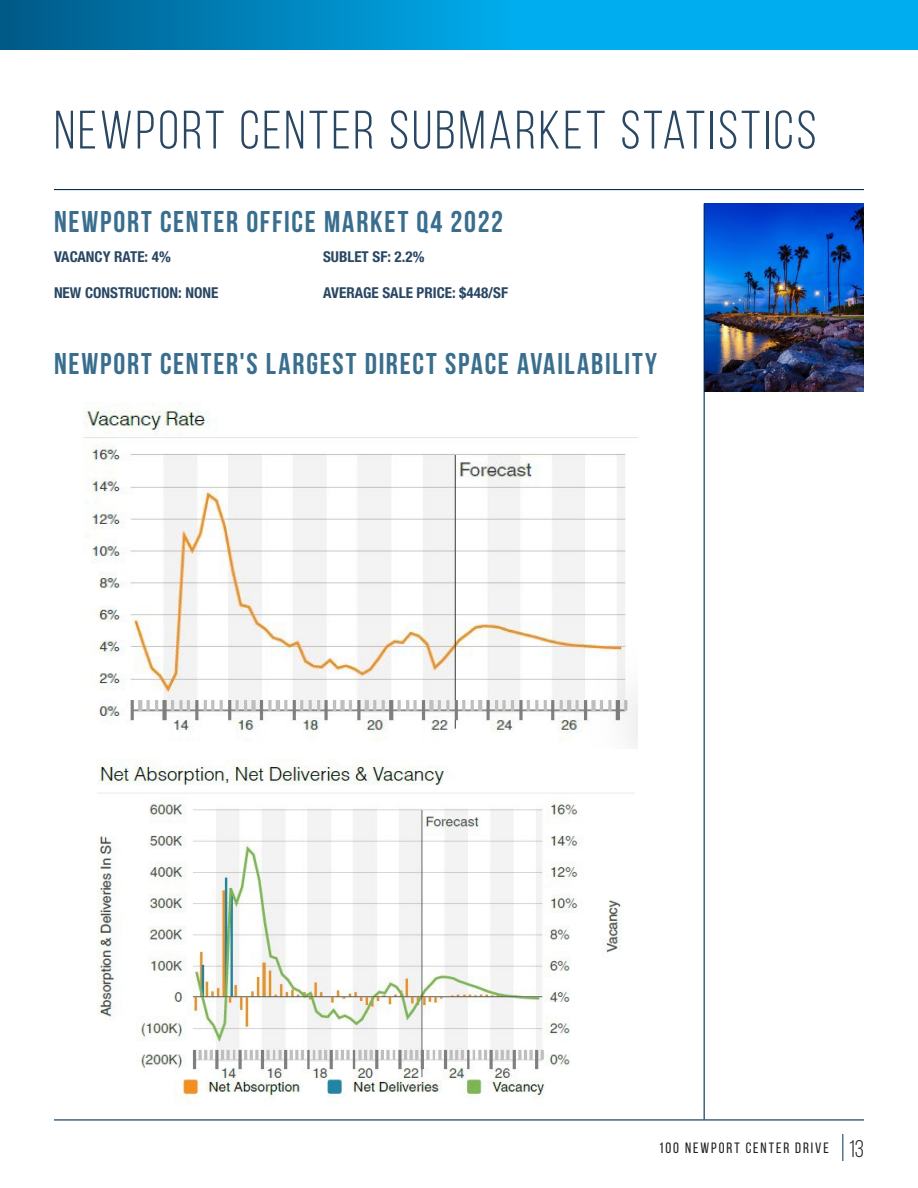
<style>
.page{position:relative;width:918px;height:1188px;background:#fff}
.page>*{position:absolute;margin:0;border:0;box-sizing:border-box;transform-origin:0 0}
.HEADLINE_BLUE{font:54px "Bebas Neue";letter-spacing:.055em;color:#294763}
.SUBHEAD_BLUE_2{font:700 30px "Bebas Neue";letter-spacing:.06em;color:#396e8e}
.chart_copy_bold{font:700 condensed 15px "Helvetica Neue LT Std";color:#294763}
.t1{font:15px "Bebas Neue";letter-spacing:.13em;color:#231f20}
.s1{font-size:24px}
</style>
<div class="page">
<img style="left:705px;top:204px;width:159px;height:188px">
<svg style="left:0;top:0;width:918px;height:50px;background:#0095d1"></svg>
<svg style="left:842px;top:1134px;width:1px;height:27px"></svg>
<hr style="left:54px;top:1119px;width:810px;height:1px;background:#003055">
<hr style="left:54px;top:189px;width:810px;height:1px;background:#003055">
<img style="left:84px;top:402px;width:554px;height:344px">
<img style="left:97px;top:759px;width:538px;height:346px">
<hr style="left:704px;top:204px;width:1px;height:915px;background:#003055">
<p class="HEADLINE_BLUE" style="left:54px;top:101px;width:764px">NEWPORT CENTER SUBMARKET STATISTICS</p>
<p class="SUBHEAD_BLUE_2" style="left:54px;top:205px;width:451px">NEWPORT CENTER OFFICE MARKET Q4 2022</p>
<p class="chart_copy_bold" style="left:54px;top:248px;width:118px">VACANCY RATE: 4%</p>
<p class="chart_copy_bold" style="left:323px;top:248px;width:103px">SUBLET SF: 2.2%</p>
<p class="chart_copy_bold" style="left:54px;top:283px;width:166px">NEW CONSTRUCTION: NONE</p>
<p class="chart_copy_bold" style="left:323px;top:283px;width:187px">AVERAGE SALE PRICE: $448/SF</p>
<p class="SUBHEAD_BLUE_2" style="left:54px;top:347px;width:605px">NEWPORT CENTER'S LARGEST DIRECT SPACE AVAILABILITY</p>
<p class="t1" style="left:659px;top:1140px;width:207px">100 NEWPORT CENTER DRIVE <span class="s1">13</span></p>
</div>
